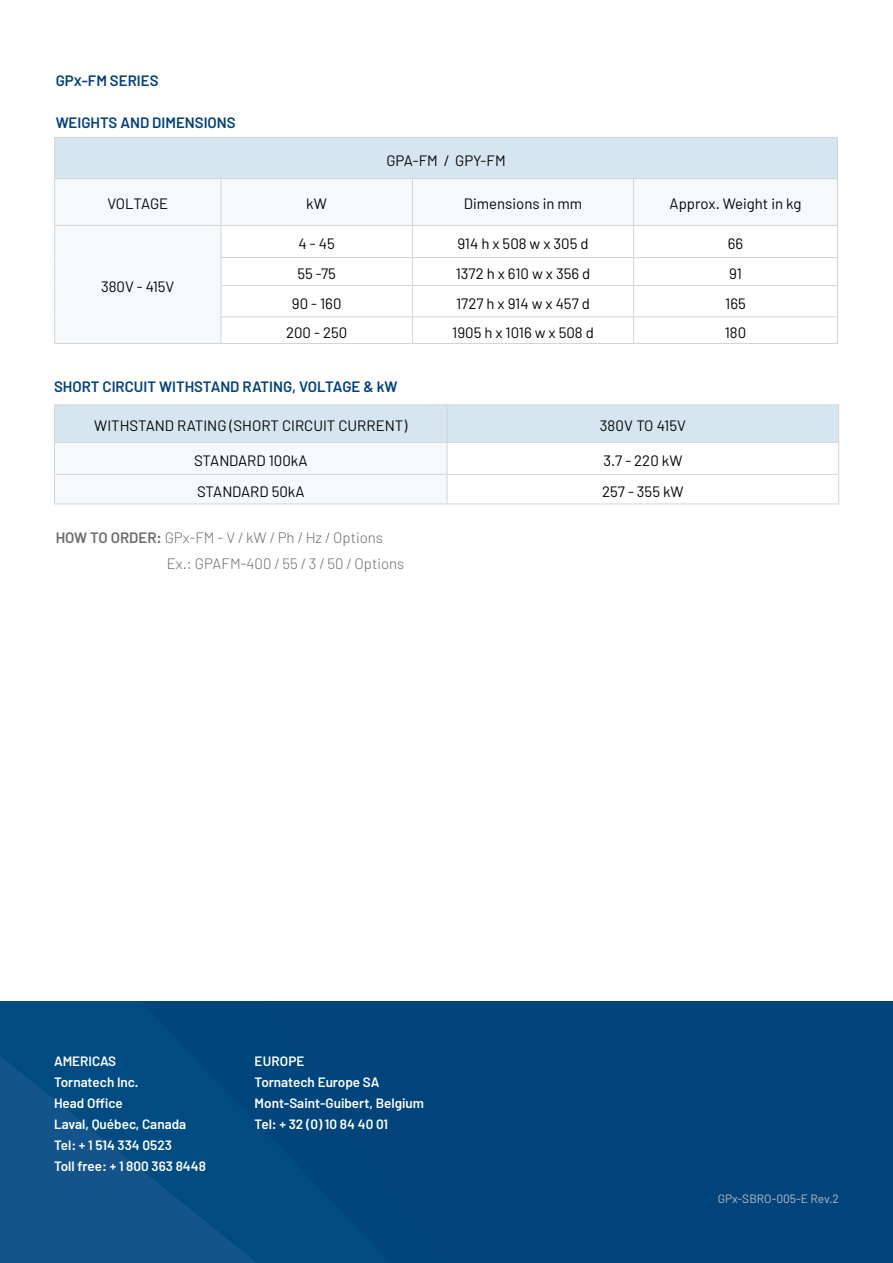
<style>
.page{position:relative;width:893px;height:1263px;background:#fff}
.page>*{position:absolute;margin:0;border:0;box-sizing:border-box;transform-origin:0 0}
.Cell_Heading_-_White_-_Centered{font:15px "Barlow";color:#040503}
.Body_-_Centred{font:15px "Barlow";color:#040503}
.t1{font:600 15px "Barlow";color:#004080}
.Cell_Heading_-_White_-_Centered-2{font:300 15px "Barlow";color:#6c6d70}
.Body_heading_-_Centred{font:15px "Barlow";letter-spacing:.01em;color:#040503}
.Body{font:600 13.5px/21px "Barlow";color:#fff}
.Small{font:12px "Barlow";color:#bcbdc0}
.s1{font-weight:600}
</style>
<div class="page">
<div style="left:0;top:1000px;width:893px;height:263px;background:#00447b"></div>
<svg style="left:0;top:1056px;width:257px;height:207px;fill:#0f5388"></svg>
<div style="left:55px;top:137px;width:782px;height:42px;background:#d5e6f0"></div>
<div style="left:55px;top:179px;width:782px;height:164px;background:#f5f9fc"></div>
<svg style="left:222px;top:286px;width:615px;height:57px"></svg>
<hr style="left:837px;top:138px;width:1px;height:40px;background:#d5d4d3">
<hr style="left:54px;top:179px;width:1px;height:46px;background:#d5d4d3">
<hr style="left:221px;top:179px;width:1px;height:46px;background:#d5d4d3">
<hr style="left:412px;top:179px;width:1px;height:46px;background:#d5d4d3">
<hr style="left:633px;top:179px;width:1px;height:46px;background:#d5d4d3">
<hr style="left:837px;top:179px;width:1px;height:46px;background:#d5d4d3">
<hr style="left:221px;top:285px;width:191px;height:1px;background:#d5d4d3">
<hr style="left:221px;top:317px;width:191px;height:1px;background:#d5d4d3">
<hr style="left:221px;top:343px;width:191px;height:1px;background:#d5d4d3">
<hr style="left:412px;top:285px;width:222px;height:1px;background:#d5d4d3">
<hr style="left:412px;top:286px;width:1px;height:31px;background:#d5d4d3">
<hr style="left:412px;top:317px;width:222px;height:1px;background:#d5d4d3">
<svg style="left:412px;top:318px;width:1px;height:25px"></svg>
<hr style="left:412px;top:343px;width:222px;height:1px;background:#d5d4d3">
<hr style="left:634px;top:285px;width:204px;height:1px;background:#d5d4d3">
<hr style="left:633px;top:286px;width:1px;height:31px;background:#d5d4d3">
<hr style="left:634px;top:317px;width:204px;height:1px;background:#d5d4d3">
<svg style="left:633px;top:318px;width:1px;height:25px"></svg>
<hr style="left:634px;top:343px;width:204px;height:1px;background:#d5d4d3">
<hr style="left:837px;top:286px;width:1px;height:31px;background:#d5d4d3">
<svg style="left:837px;top:318px;width:1px;height:25px"></svg>
<hr style="left:54px;top:137px;width:167px;height:1px;background:#d5d4d3">
<hr style="left:54px;top:138px;width:1px;height:40px;background:#d5d4d3">
<hr style="left:221px;top:137px;width:191px;height:1px;background:#d5d4d3">
<hr style="left:412px;top:137px;width:222px;height:1px;background:#d5d4d3">
<hr style="left:634px;top:137px;width:204px;height:1px;background:#d5d4d3">
<hr style="left:54px;top:178px;width:167px;height:1px;background:#d5d4d3">
<hr style="left:221px;top:178px;width:191px;height:1px;background:#d5d4d3">
<hr style="left:412px;top:178px;width:222px;height:1px;background:#d5d4d3">
<hr style="left:634px;top:178px;width:204px;height:1px;background:#d5d4d3">
<hr style="left:54px;top:225px;width:167px;height:1px;background:#d5d4d3">
<hr style="left:54px;top:226px;width:1px;height:31px;background:#d5d4d3">
<svg style="left:54px;top:257px;width:1px;height:29px"></svg>
<svg style="left:221px;top:225px;width:617px;height:60px"></svg>
<hr style="left:54px;top:286px;width:1px;height:31px;background:#d5d4d3">
<hr style="left:221px;top:286px;width:1px;height:31px;background:#d5d4d3">
<svg style="left:54px;top:317px;width:1px;height:26px"></svg>
<svg style="left:221px;top:317px;width:1px;height:26px"></svg>
<hr style="left:54px;top:343px;width:167px;height:1px;background:#d5d4d3">
<div style="left:55px;top:406px;width:783px;height:36px;background:#d5e6f0"></div>
<div style="left:54px;top:442px;width:393px;height:32px;background:#f5f9fc"></div>
<div style="left:54px;top:474px;width:393px;height:30px;background:#f5f9fc"></div>
<hr style="left:838px;top:405px;width:1px;height:37px;background:#d5d4d3">
<hr style="left:54px;top:474px;width:393px;height:1px;background:#d5d4d3">
<hr style="left:447px;top:474px;width:392px;height:1px;background:#d5d4d3">
<hr style="left:447px;top:405px;width:1px;height:37px;background:#d5d4d3">
<hr style="left:447px;top:442px;width:392px;height:1px;background:#d5d4d3">
<hr style="left:447px;top:504px;width:392px;height:1px;background:#d5d4d3">
<hr style="left:838px;top:443px;width:1px;height:31px;background:#d5d4d3">
<svg style="left:838px;top:475px;width:1px;height:29px"></svg>
<hr style="left:54px;top:405px;width:393px;height:1px;background:#d5d4d3">
<hr style="left:54px;top:405px;width:1px;height:37px;background:#d5d4d3">
<hr style="left:447px;top:405px;width:392px;height:1px;background:#d5d4d3">
<hr style="left:54px;top:504px;width:393px;height:1px;background:#d5d4d3">
<hr style="left:54px;top:442px;width:393px;height:1px;background:#d5d4d3">
<hr style="left:54px;top:443px;width:1px;height:31px;background:#d5d4d3">
<hr style="left:447px;top:443px;width:1px;height:31px;background:#d5d4d3">
<svg style="left:54px;top:475px;width:1px;height:29px"></svg>
<svg style="left:447px;top:475px;width:1px;height:29px"></svg>
<p class="t1" style="left:56px;top:71px;width:104px">GPx-FM SERIES</p>
<p class="t1" style="left:56px;top:113px;width:182px">WEIGHTS AND DIMENSIONS</p>
<p class="Cell_Heading_-_White_-_Centered" style="left:386px;top:151px;width:121px">GPA-FM / GPY-FM</p>
<p class="Cell_Heading_-_White_-_Centered" style="left:107px;top:195px;width:62px">VOLTAGE</p>
<p class="Body_heading_-_Centred" style="left:306px;top:195px;width:22px">kW</p>
<p class="Cell_Heading_-_White_-_Centered" style="left:464px;top:195px;width:120px">Dimensions in mm</p>
<p class="Cell_Heading_-_White_-_Centered" style="left:670px;top:195px;width:133px">Approx. Weight in kg</p>
<p class="Cell_Heading_-_White_-_Centered" style="left:101px;top:277px;width:75px">380V - 415V</p>
<p class="Body_-_Centred" style="left:299px;top:234px;width:38px">4 - 45</p>
<p class="Body_-_Centred" style="left:457px;top:234px;width:133px">914 h x 508 w x 305 d</p>
<p class="Body_-_Centred" style="left:728px;top:234px;width:17px">66</p>
<p class="Body_-_Centred" style="left:297px;top:264px;width:40px">55 -75</p>
<p class="Body_-_Centred" style="left:456px;top:264px;width:136px">1372 h x 610 w x 356 d</p>
<p class="Body_-_Centred" style="left:729px;top:264px;width:14px">91</p>
<p class="Body_-_Centred" style="left:292px;top:294px;width:51px">90 - 160</p>
<p class="Body_-_Centred" style="left:456px;top:294px;width:135px">1727 h x 914 w x 457 d</p>
<p class="Body_-_Centred" style="left:725px;top:294px;width:22px">165</p>
<p class="Body_-_Centred" style="left:286px;top:323px;width:63px">200 - 250</p>
<p class="Body_-_Centred" style="left:452px;top:323px;width:143px">1905 h x 1016 w x 508 d</p>
<p class="Body_-_Centred" style="left:725px;top:323px;width:23px">180</p>
<p class="t1" style="left:54px;top:377px;width:345px">SHORT CIRCUIT WITHSTAND RATING, VOLTAGE &amp; kW</p>
<p class="Cell_Heading_-_White_-_Centered" style="left:94px;top:416px;width:314px">WITHSTAND RATING (SHORT CIRCUIT CURRENT)</p>
<p class="Body_heading_-_Centred" style="left:600px;top:416px;width:88px">380V TO 415V</p>
<p class="Cell_Heading_-_White_-_Centered" style="left:194px;top:451px;width:115px">STANDARD 100kA</p>
<p class="Body_-_Centred" style="left:603px;top:451px;width:81px">3.7 - 220 kW</p>
<p class="Cell_Heading_-_White_-_Centered" style="left:197px;top:482px;width:109px">STANDARD 50kA</p>
<p class="Body_-_Centred" style="left:602px;top:482px;width:83px">257 - 355 kW</p>
<p class="Cell_Heading_-_White_-_Centered-2" style="left:56px;top:528px;width:329px"><span class="s1">HOW TO ORDER:</span> GPx-FM - V / kW / Ph / Hz / Options</p>
<p class="Cell_Heading_-_White_-_Centered-2" style="left:167px;top:554px;width:239px">Ex.: GPAFM-400 / 55 / 3 / 50 / Options</p>
<p class="Body" style="left:54px;top:1050px;width:64px">AMERICAS</p>
<p class="Body" style="left:54px;top:1071px;width:86px">Tornatech Inc.</p>
<p class="Body" style="left:54px;top:1092px;width:153px">Head Office<br>Laval, Québec, Canada<br>Tel: + 1 514 334 0523<br>Toll free: + 1 800 363 8448</p>
<p class="Body" style="left:255px;top:1050px;width:51px">EUROPE</p>
<p class="Body" style="left:255px;top:1071px;width:171px">Tornatech Europe SA<br>Mont-Saint-Guibert, Belgium<br>Tel: + 32 (0) 10 84 40 01</p>
<p class="Small" style="left:718px;top:1191px;width:123px">GPx-SBRO-005-E Rev.2</p>
</div>
